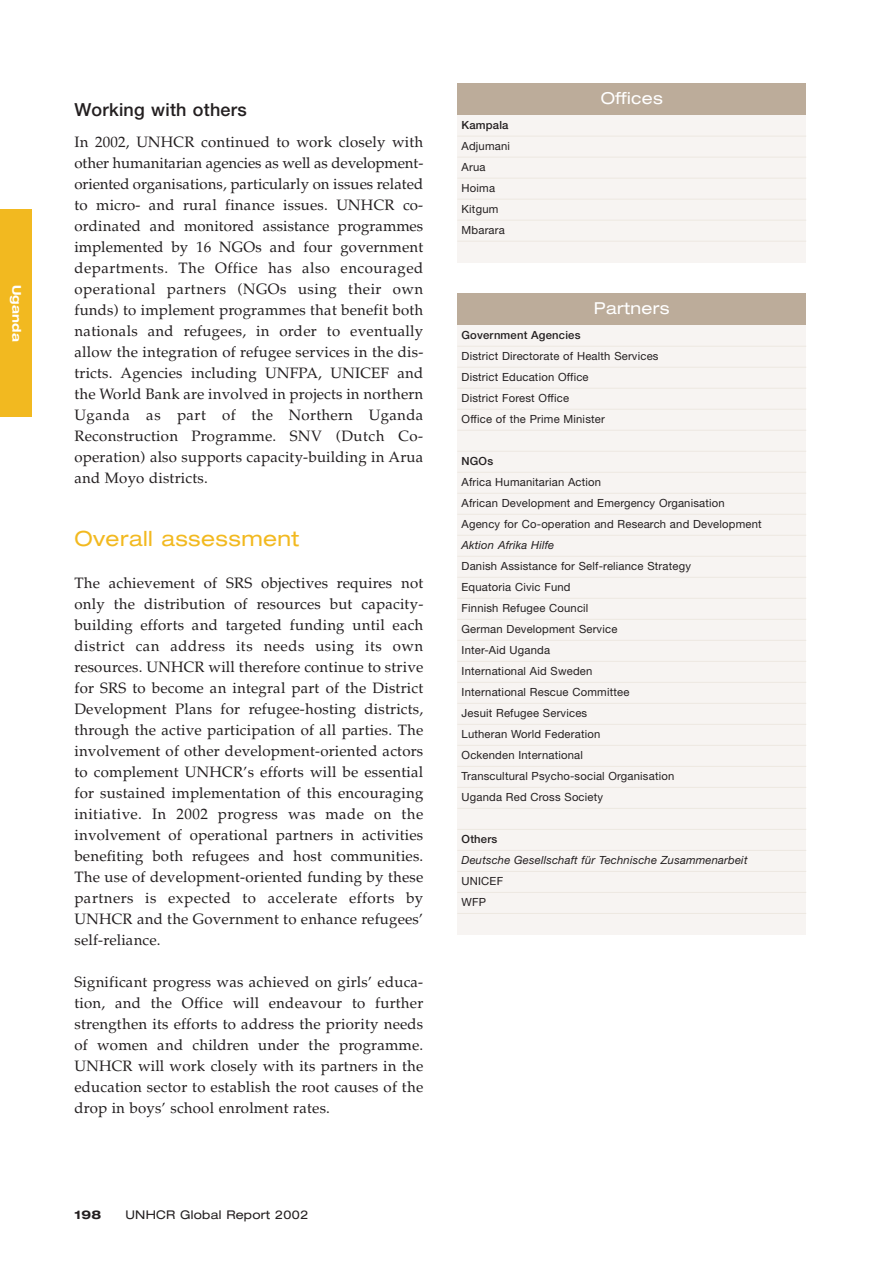
<style>
.page{position:relative;width:893px;height:1262px;background:#fff}
.page>*{position:absolute;margin:0;border:0;box-sizing:border-box;transform-origin:0 0}
.t1{font:expanded 21px "Helvetica Neue";letter-spacing:.02em;color:#f2b920}
.t2{font:500 18px "Helvetica Neue";letter-spacing:.015em;color:#231f20}
.t3{font:expanded 16.5px "Helvetica Neue";letter-spacing:.02em;color:#fff}
.t4{font:15px/21px "Palatino";letter-spacing:.015em;color:#231f20;text-align:justify}
.t5{font:expanded 12px "Helvetica Neue";letter-spacing:.02em;color:#231f20}
.t6{font:700 expanded 12px "Helvetica Neue";letter-spacing:.025em;color:#fff}
.t7{font:700 expanded 12px "Helvetica Neue";color:#231f20}
.t8{font:11.25px/21px "Helvetica Neue";letter-spacing:.015em;color:#231f20}
.t9{font:italic 11.25px "Helvetica Neue";letter-spacing:.015em;color:#231f20}
.t10{font:500 11.25px "Helvetica Neue";letter-spacing:.015em;color:#231f20}
</style>
<div class="page">
<div style="left:0;top:210px;width:32px;height:207px;background:#f2b920"></div>
<div style="left:457px;top:115px;width:349px;height:147px;background:#f7f4f2"></div>
<hr style="left:457px;top:136px;width:349px;height:1px;background:#ede8e1">
<hr style="left:457px;top:157px;width:349px;height:1px;background:#ede8e1">
<hr style="left:457px;top:178px;width:349px;height:1px;background:#ede8e1">
<hr style="left:457px;top:199px;width:349px;height:1px;background:#ede8e1">
<hr style="left:457px;top:220px;width:349px;height:1px;background:#ede8e1">
<hr style="left:457px;top:241px;width:349px;height:1px;background:#ede8e1">
<div style="left:457px;top:84px;width:349px;height:31px;background:#bcac9a"></div>
<div style="left:457px;top:325px;width:349px;height:609px;background:#f7f4f2"></div>
<hr style="left:457px;top:346px;width:349px;height:1px;background:#ede8e1">
<hr style="left:457px;top:367px;width:349px;height:1px;background:#ede8e1">
<hr style="left:457px;top:388px;width:349px;height:1px;background:#ede8e1">
<hr style="left:457px;top:409px;width:349px;height:1px;background:#ede8e1">
<hr style="left:457px;top:430px;width:349px;height:1px;background:#ede8e1">
<hr style="left:457px;top:451px;width:349px;height:1px;background:#ede8e1">
<hr style="left:457px;top:472px;width:349px;height:1px;background:#ede8e1">
<hr style="left:457px;top:493px;width:349px;height:1px;background:#ede8e1">
<hr style="left:457px;top:514px;width:349px;height:1px;background:#ede8e1">
<hr style="left:457px;top:535px;width:349px;height:1px;background:#ede8e1">
<hr style="left:457px;top:556px;width:349px;height:1px;background:#ede8e1">
<hr style="left:457px;top:577px;width:349px;height:1px;background:#ede8e1">
<hr style="left:457px;top:598px;width:349px;height:1px;background:#ede8e1">
<hr style="left:457px;top:619px;width:349px;height:1px;background:#ede8e1">
<hr style="left:457px;top:640px;width:349px;height:1px;background:#ede8e1">
<hr style="left:457px;top:661px;width:349px;height:1px;background:#ede8e1">
<hr style="left:457px;top:682px;width:349px;height:1px;background:#ede8e1">
<hr style="left:457px;top:703px;width:349px;height:1px;background:#ede8e1">
<hr style="left:457px;top:724px;width:349px;height:1px;background:#ede8e1">
<hr style="left:457px;top:745px;width:349px;height:1px;background:#ede8e1">
<hr style="left:457px;top:766px;width:349px;height:1px;background:#ede8e1">
<hr style="left:457px;top:787px;width:349px;height:1px;background:#ede8e1">
<hr style="left:457px;top:808px;width:349px;height:1px;background:#ede8e1">
<hr style="left:457px;top:829px;width:349px;height:1px;background:#ede8e1">
<hr style="left:457px;top:850px;width:349px;height:1px;background:#ede8e1">
<hr style="left:457px;top:871px;width:349px;height:1px;background:#ede8e1">
<hr style="left:457px;top:892px;width:349px;height:1px;background:#ede8e1">
<hr style="left:457px;top:913px;width:349px;height:1px;background:#ede8e1">
<div style="left:457px;top:294px;width:349px;height:31px;background:#bcac9a"></div>
<p class="t6" style="left:21px;top:285px;width:59px;rotate:90deg">Uganda</p>
<p class="t2" style="left:74px;top:103px;width:174px">Working with others</p>
<p class="t4" style="left:74px;top:133px;width:350px">In 2002, UNHCR continued to work closely with other humanitarian agencies as well as development&shy;oriented organisations, particularly on issues related to micro- and rural finance issues. UNHCR co&shy;ordinated and monitored assistance programmes implemented by 16 NGOs and four government departments. The Office has also encouraged operational partners (NGOs using their own funds) to implement programmes that benefit both nationals and refugees, in order to eventually allow the integration of refugee services in the dis&shy;tricts. Agencies including UNFPA, UNICEF and the World Bank are involved in projects in northern Uganda as part of the Northern Uganda Reconstruction Programme. SNV (Dutch Co&shy;operation) also supports capacity-building in Arua and Moyo districts.</p>
<h1 class="t1" style="left:74px;top:531px;width:226px">Overall assessment</h1>
<p class="t4" style="left:74px;top:574px;width:350px">The achievement of SRS objectives requires not only the distribution of resources but capacity&shy;building efforts and targeted funding until each district can address its needs using its own resources. UNHCR will therefore continue to strive for SRS to become an integral part of the District Development Plans for refugee-hosting districts, through the active participation of all parties. The involvement of other development-oriented actors to complement UNHCR’s efforts will be essential for sustained implementation of this encouraging initiative. In 2002 progress was made on the involvement of operational partners in activities benefiting both refugees and host communities.<br>The use of development-oriented funding by these partners is expected to accelerate efforts by UNHCR and the Government to enhance refugees’ self-reliance.</p>
<p class="t4" style="left:74px;top:973px;width:350px">Significant progress was achieved on girls’ educa&shy;tion, and the Office will endeavour to further strengthen its efforts to address the priority needs of women and children under the programme.<br>UNHCR will work closely with its partners in the education sector to establish the root causes of the drop in boys’ school enrolment rates.</p>
<p class="t7" style="left:74px;top:1209px;width:28px">198</p>
<p class="t5" style="left:125px;top:1209px;width:185px">UNHCR Global Report 2002</p>
<p class="t10" style="left:461px;top:121px;width:48px">Kampala</p>
<p class="t8" style="left:461px;top:136px;width:50px">Adjumani<br>Arua<br>Hoima<br>Kitgum<br>Mbarara</p>
<p class="t3" style="left:600px;top:92px;width:64px">Offices</p>
<p class="t3" style="left:593px;top:302px;width:77px">Partners</p>
<p class="t10" style="left:461px;top:331px;width:120px">Government Agencies</p>
<p class="t8" style="left:461px;top:346px;width:198px">District Directorate of Health Services<br>District Education Office<br>District Forest Office<br>Office of the Prime Minister</p>
<p class="t10" style="left:461px;top:457px;width:33px">NGOs</p>
<p class="t8" style="left:461px;top:472px;width:301px">Africa Humanitarian Action<br>African Development and Emergency Organisation<br>Agency for Co-operation and Research and Development</p>
<p class="t9" style="left:461px;top:541px;width:94px">Aktion Afrika Hilfe</p>
<p class="t8" style="left:461px;top:556px;width:231px">Danish Assistance for Self-reliance Strategy<br>Equatoria Civic Fund<br>Finnish Refugee Council<br>German Development Service<br>Inter-Aid Uganda<br>International Aid Sweden<br>International Rescue Committee<br>Jesuit Refugee Services<br>Lutheran World Federation<br>Ockenden International<br>Transcultural Psycho-social Organisation<br>Uganda Red Cross Society</p>
<p class="t10" style="left:461px;top:835px;width:37px">Others</p>
<p class="t9" style="left:461px;top:856px;width:287px">Deutsche Gesellschaft für Technische Zusammenarbeit</p>
<p class="t8" style="left:461px;top:871px;width:43px">UNICEF<br>WFP</p>
</div>
